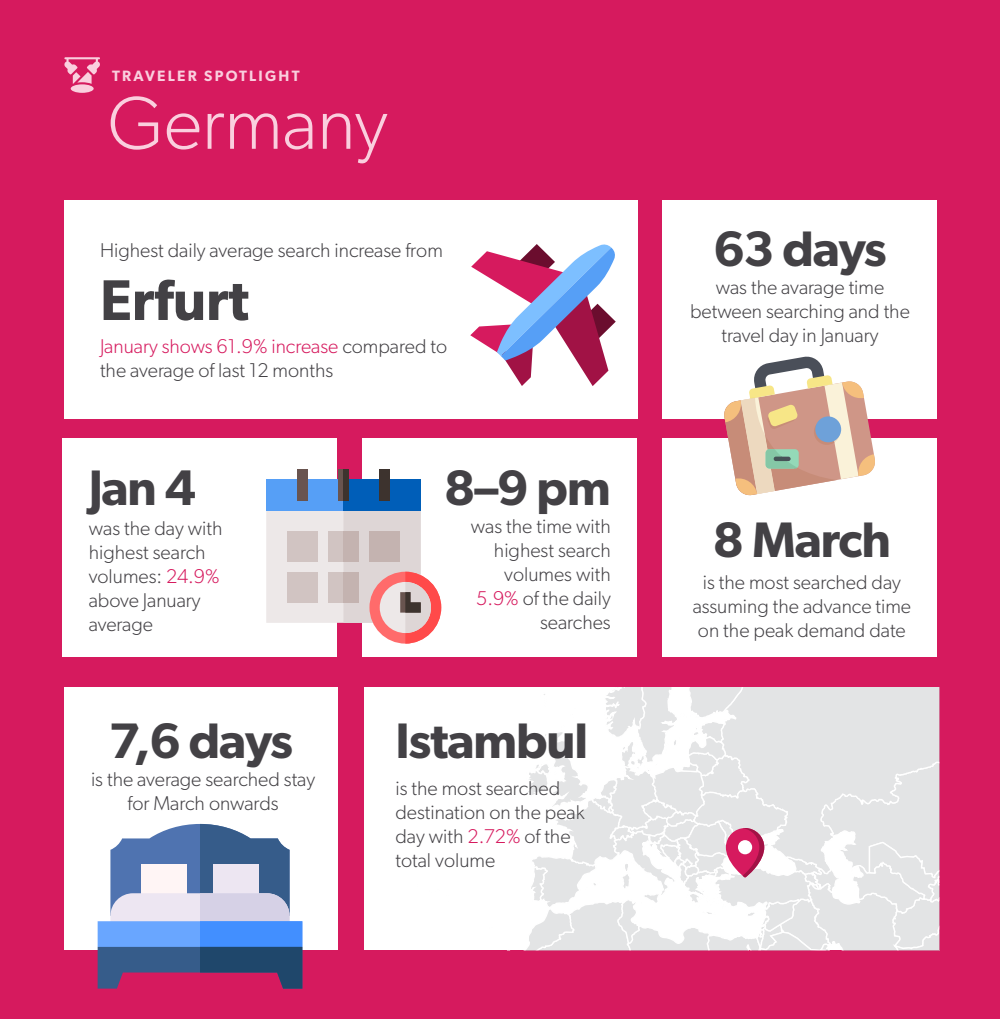
<style>
.page{position:relative;width:1000px;height:1019px;background:#d61a5e}
.page>*{position:absolute;margin:0;border:0;box-sizing:border-box;transform-origin:0 0}
.t1{font:300 75px "Gibson";color:#facfde}
.t2{font:600 57.5px "Gibson";color:#434145}
.t3{font:600 50px "Gibson";letter-spacing:-.02em;color:#434145}
.t4{font:300 20px/24px "Gibson";color:#434145}
.t5{font:600 15px "Gibson";letter-spacing:.15em;color:#facfde}
.s1{color:#d61a5e}
</style>
<div class="page">
<div style="left:71px;top:84px;width:23px;height:9px;background:#facfde;border-radius:50%"></div>
<svg style="left:64px;top:57px;width:36px;height:27px"></svg>
<div style="left:662px;top:438px;width:276px;height:219px;background:#fff"></div>
<div style="left:662px;top:200px;width:276px;height:219px;background:#fff"></div>
<div style="left:64px;top:200px;width:574px;height:219px;background:#fff"></div>
<svg style="left:470px;top:244px;width:146px;height:142px"></svg>
<div style="left:62px;top:438px;width:276px;height:219px;background:#fff"></div>
<div style="left:64px;top:687px;width:274px;height:263px;background:#fff"></div>
<div style="left:362px;top:438px;width:276px;height:219px;background:#fff"></div>
<div style="left:266px;top:479px;width:155px;height:31px;background:#569ff6"></div>
<div style="left:343px;top:479px;width:78px;height:31px;background:#005eb8"></div>
<div style="left:297px;top:469px;width:11px;height:31px;background:#69544f"></div>
<div style="left:338px;top:469px;width:11px;height:31px;background:#69544f"></div>
<div style="left:380px;top:469px;width:10px;height:31px;background:#3d332e"></div>
<svg style="left:266px;top:500px;width:175px;height:143px"></svg>
<div style="left:343px;top:469px;width:6px;height:31px;background:#3d332e"></div>
<div style="left:343px;top:531px;width:16px;height:30px;background:#c4b3b0"></div>
<div style="left:343px;top:572px;width:16px;height:30px;background:#c4b3b0"></div>
<svg style="left:724px;top:356px;width:151px;height:140px"></svg>
<svg style="left:98px;top:824px;width:204px;height:164px"></svg>
<svg style="left:364px;top:687px;width:575px;height:263px;background:#f1f0f1"></svg>
<p class="t5" style="left:112px;top:67px;width:189px">TRAVELER SPOTLIGHT</p>
<h1 class="t1" style="left:108px;top:78px;width:281px">Germany</h1>
<p class="t4" style="left:100px;top:238px;width:344px">Highest daily average search increase from</p>
<h2 class="t2" style="left:100px;top:266px;width:150px">Erfurt</h2>
<p class="t4" style="left:100px;top:334px;width:349px"><span class="s1">January shows 61.9% increase</span> compared to the average of last 12 months</p>
<h3 class="t3" style="left:89px;top:458px;width:109px">Jan 4</h3>
<p class="t4" style="left:89px;top:516px;width:135px">was the day with highest search volumes: <span class="s1">24.9% </span>above January average</p>
<h3 class="t3" style="left:444px;top:458px;width:168px">8–9 pm</h3>
<p class="t4" style="left:471px;top:514px;width:141px;text-align:right">was the time with highest search volumes with<br><span class="s1">5.9%</span> of the daily searches</p>
<h3 class="t3" style="left:109px;top:710px;width:186px">7,6 days</h3>
<h3 class="t3" style="left:395px;top:710px;width:194px">Istambul</h3>
<p class="t4" style="left:91px;top:767px;width:226px;text-align:center">is the average searched stay for March onwards</p>
<p class="t4" style="left:395px;top:775px;width:191px">is the most searched destination on the peak day with <span class="s1">2.72%</span> of the total volume</p>
<h3 class="t3" style="left:713px;top:219px;width:175px">63 days</h3>
<p class="t4" style="left:690px;top:275px;width:221px;text-align:center">was the avarage time between searching and the travel day in January</p>
<h3 class="t3" style="left:713px;top:510px;width:180px">8 March</h3>
<p class="t4" style="left:693px;top:569px;width:220px;text-align:center">is the most searched day assuming the advance time on the peak demand date</p>
</div>
